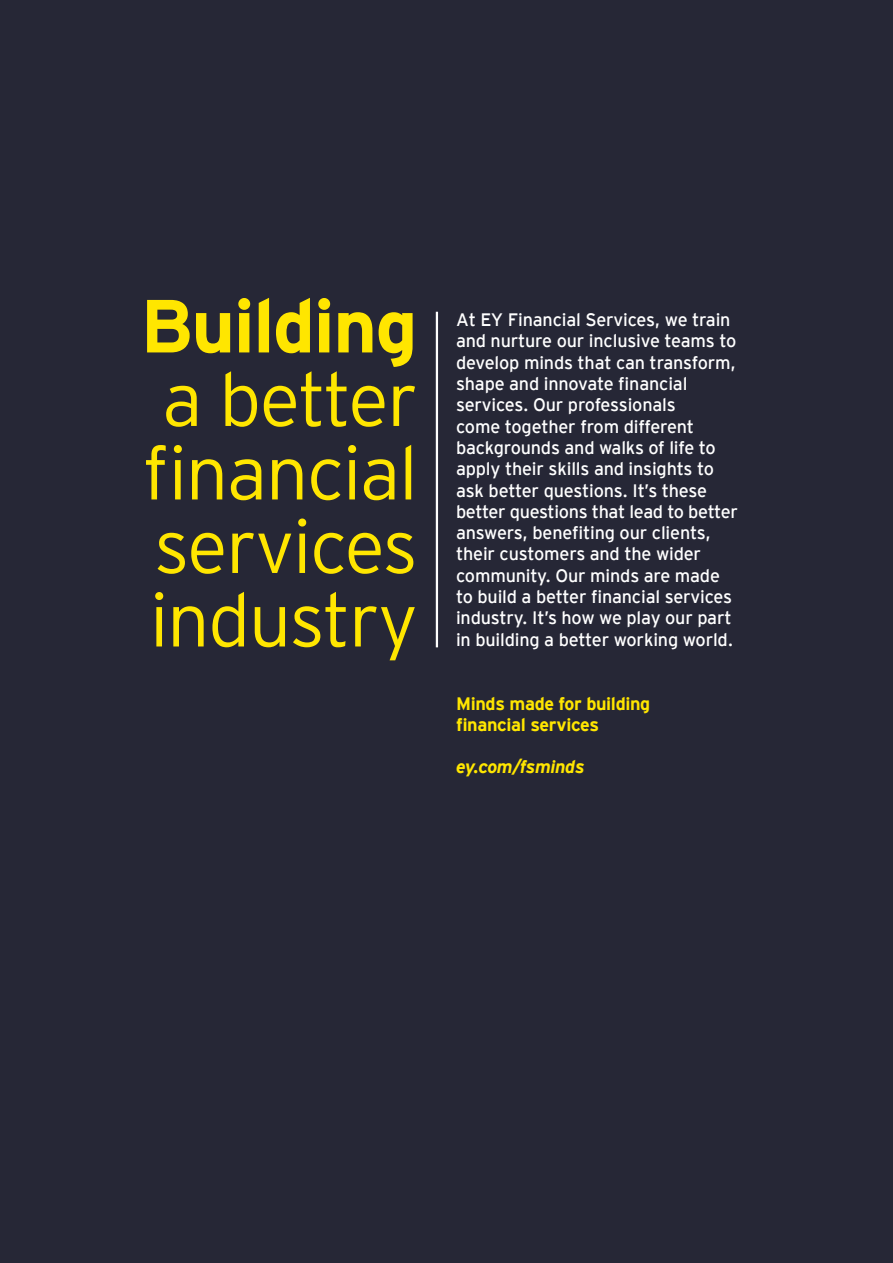
<style>
.page{position:relative;width:893px;height:1263px;background:#262736}
.page>*{position:absolute;margin:0;border:0;box-sizing:border-box;transform-origin:0 0}
.t1{font:300 75px "EY Interstate";letter-spacing:-.02em;color:#ffe600}
.t2{font:700 75px "EY Interstate";letter-spacing:-.02em;color:#ffe600}
.t3{font:18px/21.3px "EY Interstate";letter-spacing:-.01em;color:#fff}
.t4{font:700 18px "EY Interstate";letter-spacing:-.02em;color:#ffe600}
.t5{font:italic 700 18px "EY Interstate";letter-spacing:-.02em;color:#ffe600}
</style>
<div class="page">
<hr style="left:436px;top:312px;width:2px;height:335px;background:#fff">
<p class="t2" style="left:140px;top:272px;width:279px">Building</p>
<p class="t1" style="left:162px;top:346px;width:257px">a better</p>
<p class="t1" style="left:143px;top:420px;width:277px">financial</p>
<p class="t1" style="left:154px;top:493px;width:265px">services</p>
<p class="t1" style="left:150px;top:567px;width:269px">industry</p>
<p class="t3" style="left:456px;top:308px;width:283px">At EY Financial Services, we train and nurture our inclusive teams to develop minds that can transform, shape and innovate financial services. Our professionals<br>come together from different backgrounds and walks of life to apply their skills and insights to ask better questions. It’s these better questions that lead to better answers, benefiting our clients, their customers and the wider community. Our minds are made to build a better financial services industry. It’s how we play our part in building a better working world.</p>
<p class="t4" style="left:456px;top:690px;width:196px">Minds made for building</p>
<p class="t4" style="left:456px;top:711px;width:144px">financial services</p>
<p class="t5" style="left:456px;top:754px;width:130px">ey.com/fsminds</p>
</div>
